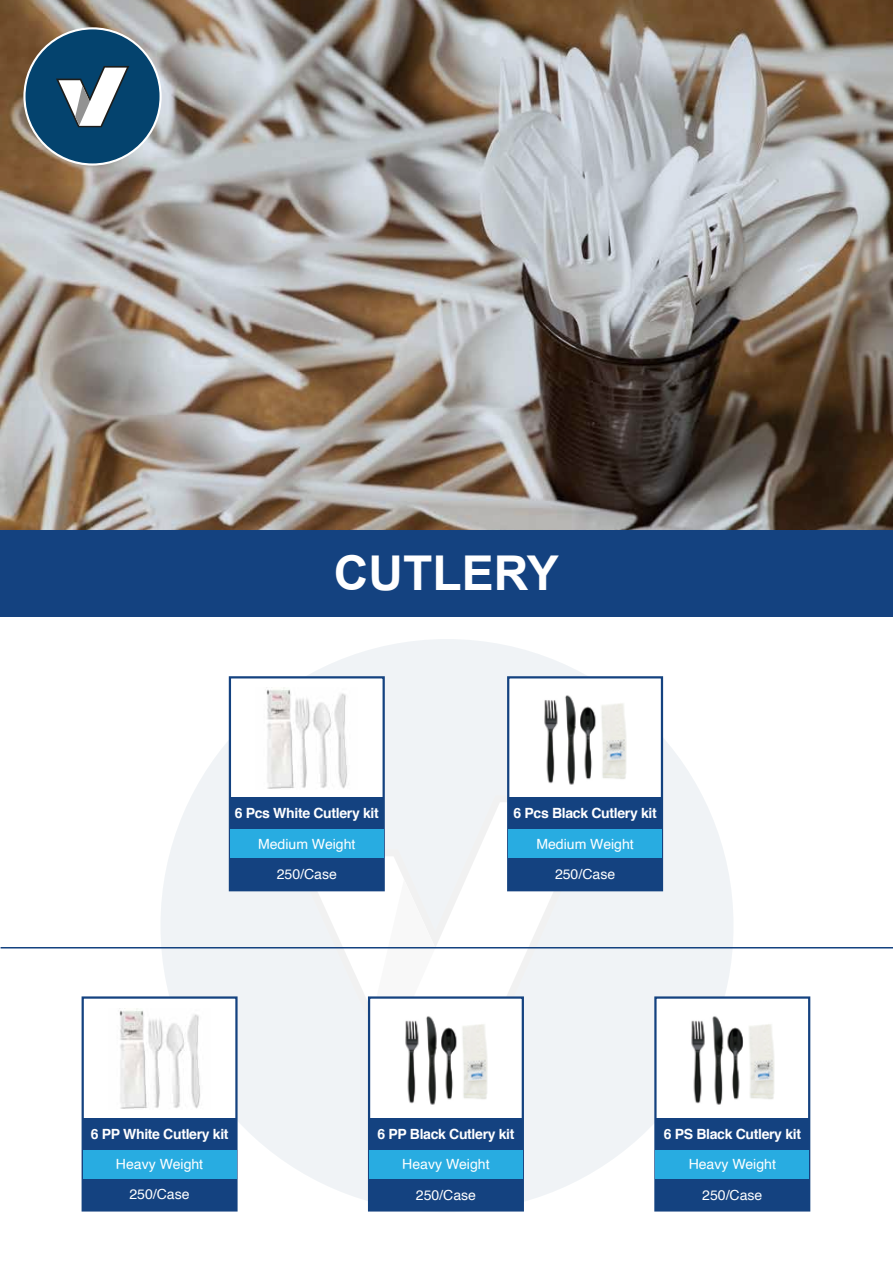
<style>
.page{position:relative;width:893px;height:1263px;background:#fff}
.page>*{position:absolute;margin:0;border:0;box-sizing:border-box;transform-origin:0 0}
.t1{font:700 48px "Arial";color:#fff}
.t2{font:14.1px "Helvetica";color:#fff}
.t3{font:700 14.1px "Helvetica";letter-spacing:-.025em;color:#fff}
</style>
<div class="page">
<div style="left:160px;top:639px;width:574px;height:573px;background:#f0f3f6;border-radius:50%"></div>
<svg style="left:477px;top:802px;width:117px;height:194px"></svg>
<svg style="left:302px;top:856px;width:180px;height:194px"></svg>
<svg style="left:0;top:0;width:893px;height:533px;background:#968e87"></svg>
<svg style="left:23px;top:27px;width:139px;height:139px"></svg>
<div style="left:26px;top:29px;width:134px;height:134px;background:#04436e;border-radius:50%"></div>
<svg style="left:56px;top:66px;width:73px;height:61px"></svg>
<hr style="left:1px;top:947px;width:892px;height:1px;background:#144280">
<div style="left:0;top:530px;width:892px;height:87px;background:#144280"></div>
<div style="left:368px;top:996px;width:156px;height:215px;background:#fff;border:2px solid #144280"></div>
<div style="left:369px;top:1149px;width:154px;height:30px;background:#28ace1"></div>
<div style="left:369px;top:1118px;width:154px;height:31px;background:#144280"></div>
<div style="left:369px;top:1179px;width:154px;height:31px;background:#144280"></div>
<img style="left:405px;top:1016px;width:83px;height:89px">
<div style="left:654px;top:996px;width:156px;height:215px;background:#fff;border:2px solid #144280"></div>
<div style="left:655px;top:1149px;width:154px;height:30px;background:#28ace1"></div>
<div style="left:655px;top:1118px;width:154px;height:31px;background:#144280"></div>
<div style="left:655px;top:1179px;width:154px;height:31px;background:#144280"></div>
<img style="left:691px;top:1016px;width:84px;height:89px">
<div style="left:82px;top:996px;width:156px;height:215px;background:#fff;border:2px solid #144280"></div>
<div style="left:83px;top:1149px;width:153px;height:30px;background:#28ace1"></div>
<div style="left:83px;top:1118px;width:153px;height:31px;background:#144280"></div>
<div style="left:83px;top:1179px;width:153px;height:31px;background:#144280"></div>
<img style="left:119px;top:1008px;width:81px;height:101px">
<div style="left:507px;top:676px;width:156px;height:215px;background:#fff;border:2px solid #144280"></div>
<div style="left:508px;top:829px;width:154px;height:29px;background:#28ace1"></div>
<div style="left:508px;top:798px;width:154px;height:31px;background:#144280"></div>
<div style="left:508px;top:858px;width:154px;height:32px;background:#144280"></div>
<img style="left:544px;top:695px;width:83px;height:90px">
<div style="left:229px;top:676px;width:156px;height:215px;background:#fff;border:2px solid #144280"></div>
<div style="left:230px;top:829px;width:154px;height:29px;background:#28ace1"></div>
<div style="left:230px;top:797px;width:154px;height:32px;background:#144280"></div>
<div style="left:230px;top:858px;width:154px;height:32px;background:#144280"></div>
<img style="left:266px;top:688px;width:81px;height:101px">
<h1 class="t1" style="left:334px;top:540px;width:226px">CUTLERY</h1>
<p class="t3" style="left:235px;top:802px;width:146px">6 Pcs White Cutlery kit</p>
<p class="t3" style="left:514px;top:802px;width:145px">6 Pcs Black Cutlery kit</p>
<p class="t2" style="left:258px;top:833px;width:99px">Medium Weight</p>
<p class="t2" style="left:536px;top:833px;width:99px">Medium Weight</p>
<p class="t2" style="left:277px;top:863px;width:62px">250/Case</p>
<p class="t2" style="left:555px;top:863px;width:62px">250/Case</p>
<p class="t3" style="left:91px;top:1122px;width:139px">6 PP White Cutlery kit</p>
<p class="t3" style="left:377px;top:1122px;width:139px">6 PP Black Cutlery kit</p>
<p class="t3" style="left:664px;top:1122px;width:139px">6 PS Black Cutlery kit</p>
<p class="t2" style="left:116px;top:1153px;width:89px">Heavy Weight</p>
<p class="t2" style="left:402px;top:1153px;width:89px">Heavy Weight</p>
<p class="t2" style="left:689px;top:1153px;width:89px">Heavy Weight</p>
<p class="t2" style="left:129px;top:1183px;width:62px">250/Case</p>
<p class="t2" style="left:416px;top:1184px;width:62px">250/Case</p>
<p class="t2" style="left:702px;top:1184px;width:62px">250/Case</p>
</div>
